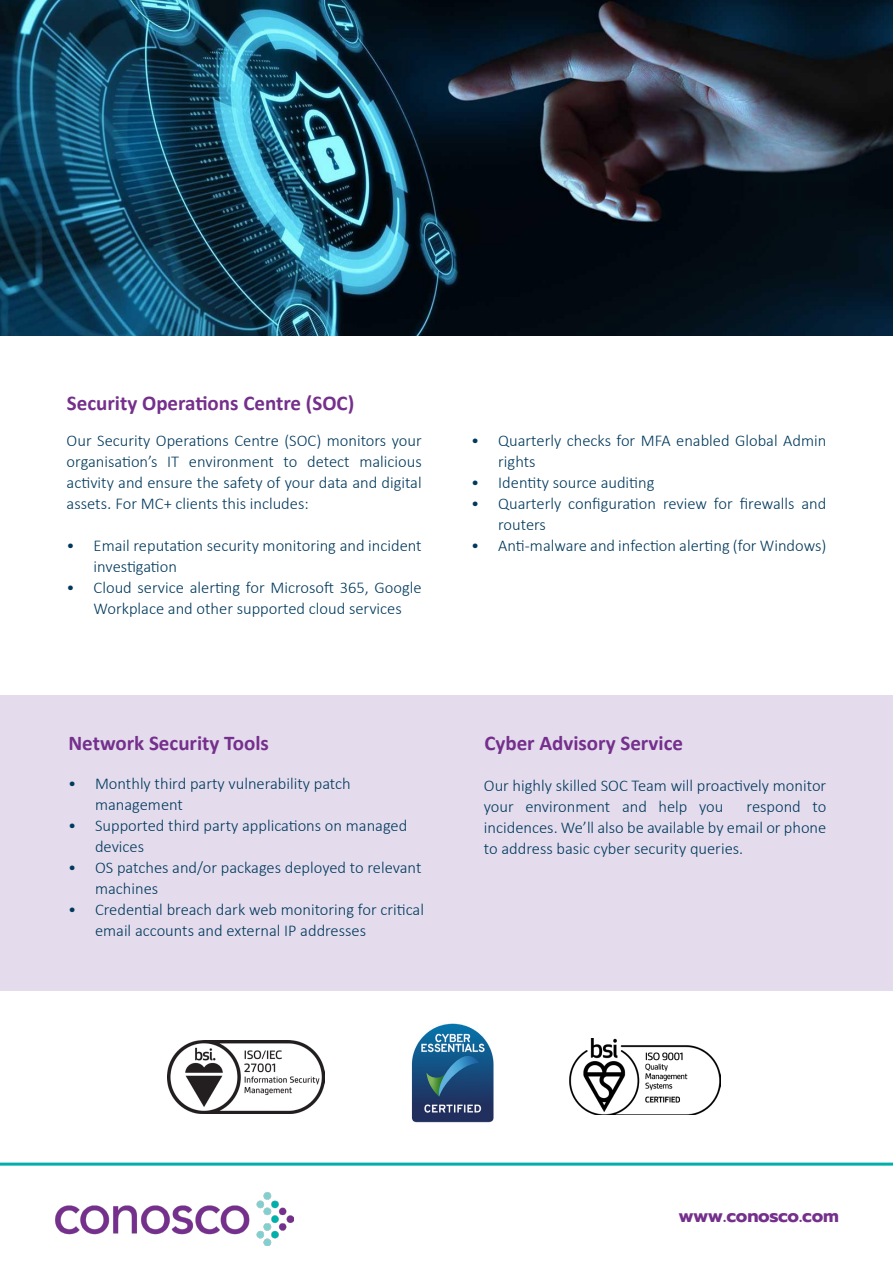
<style>
.page{position:relative;width:893px;height:1263px;background:#fff}
.page>*{position:absolute;margin:0;border:0;box-sizing:border-box;transform-origin:0 0}
.t1{font:700 21px "Calibri";color:#752f8c}
.t2{font:700 18px "Prompt";letter-spacing:-.015em;color:#752f8c}
.t3{font:300 16.5px/21px "Calibri";color:#00395c}
.s1{font-size:18px}
</style>
<div class="page">
<div style="left:0;top:695px;width:893px;height:296px;background:#e4dced"></div>
<img style="left:0;top:0;width:893px;height:336px">
<hr style="left:0;top:1162px;width:893px;height:3px;background:#00afab">
<img style="left:55px;top:1192px;width:238px;height:53px">
<img style="left:167px;top:1040px;width:158px;height:73px">
<img style="left:570px;top:1038px;width:151px;height:77px">
<img style="left:411px;top:1023px;width:83px;height:100px">
<p class="t1" style="left:67px;top:388px;width:289px">Security Operations Centre (SOC)</p>
<p class="t3" style="left:67px;top:430px;width:357px;text-align:justify">Our Security Operations Centre (SOC) monitors your organisation’s IT environment to detect malicious activity and ensure the safety of your data and digital assets<span class="s1">.</span> For MC+ clients this includes:</p>
<p class="t3" style="left:94px;top:535px;width:330px;text-indent:-27px">• Email reputation security monitoring and incident investigation</p>
<p class="t3" style="left:67px;top:577px;width:357px;text-align:center">• Cloud service alerting for Microsoft 365, Google<br>Workplace and other supported cloud services</p>
<p class="t1" style="left:68px;top:728px;width:202px">Network Security Tools</p>
<p class="t3" style="left:95px;top:773px;width:257px;text-indent:-27px">• Monthly third party vulnerability patch management</p>
<p class="t3" style="left:95px;top:815px;width:314px;text-indent:-27px">• Supported third party applications on managed devices</p>
<p class="t3" style="left:95px;top:857px;width:328px;text-indent:-27px">• OS patches and/or packages deployed to relevant machines</p>
<p class="t3" style="left:95px;top:899px;width:330px;text-indent:-27px">• Credential breach dark web monitoring for critical email accounts and external IP addresses</p>
<p class="t3" style="left:498px;top:430px;width:330px;text-indent:-27px">• Quarterly checks for MFA enabled Global Admin rights</p>
<p class="t3" style="left:471px;top:472px;width:185px">• Identity source auditing</p>
<p class="t3" style="left:498px;top:493px;width:330px;text-indent:-27px">• Quarterly configuration review for firewalls and routers</p>
<p class="t3" style="left:471px;top:535px;width:357px">• Anti-malware and infection alerting (for Windows)</p>
<p class="t1" style="left:484px;top:728px;width:200px">Cyber Advisory Service</p>
<p class="t3" style="left:484px;top:775px;width:344px">Our highly skilled SOC Team will proactively monitor your environment and help you</p>
<p class="t3" style="left:484px;top:796px;width:344px;text-align:justify;text-indent:263px">respond to incidences. We’ll also be available by email or phone to address basic cyber security queries.</p>
<p class="t2" style="left:678px;top:1202px;width:162px">www.conosco.com</p>
</div>
